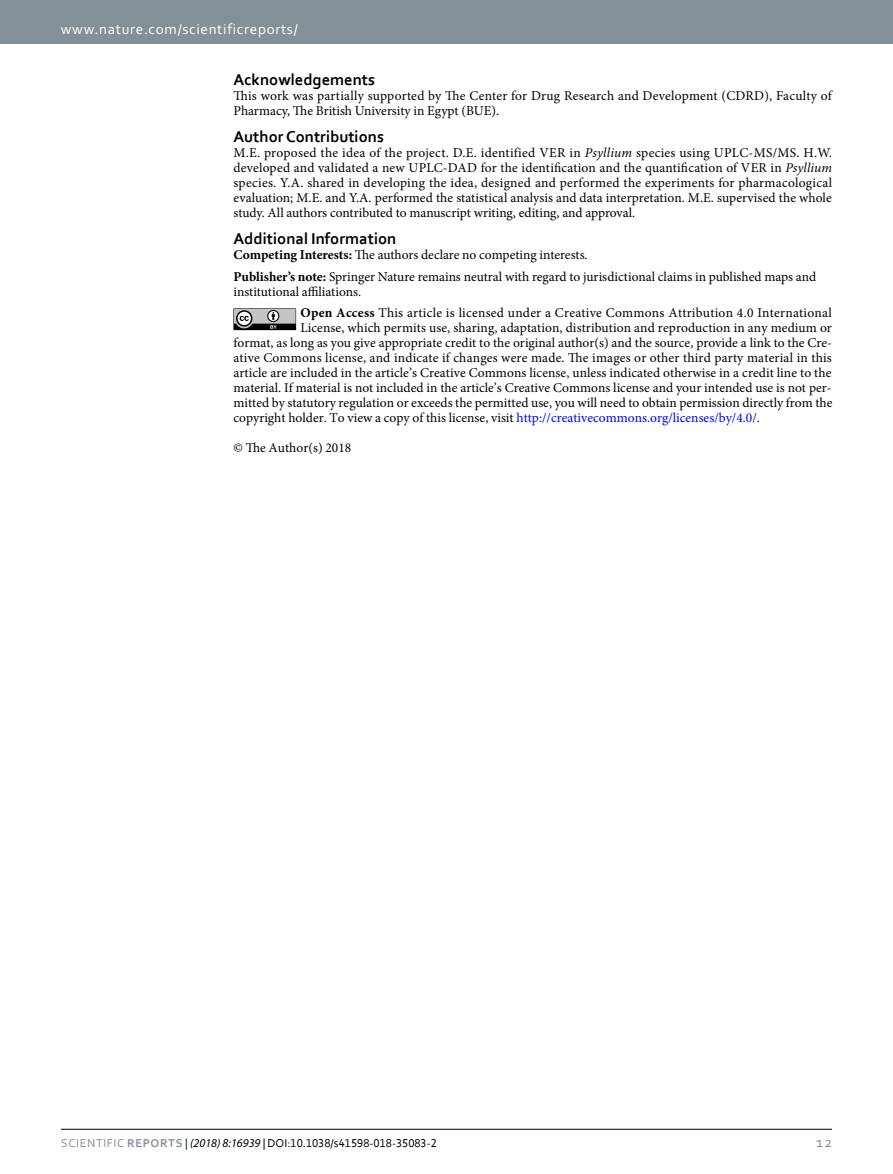
<style>
.page{position:relative;width:893px;height:1174px;background:#fff}
.page>*{position:absolute;margin:0;border:0;box-sizing:border-box;transform-origin:0 0}
.t1{font:700 16.5px "Corbel";color:#000}
.t2{font:15px "Corbel 2";letter-spacing:.045em;color:#fff}
.t3{font:15px "Corbel 2";color:#839097}
.t4{font:13.5px/15px "Minion Pro";color:#000}
.t5{font:13.5px/21.8px "Minion Pro";letter-spacing:.02em;color:#000}
.t6{font:12px "Corbel";color:#000}
.s1{font-style:italic}
.s2{font-weight:700}
.s3{color:#00f}
.s4{font-family:"Corbel 2";color:#839097}
.s5{font-family:"Corbel Bold 2";color:#839097}
.s6{font-family:"Corbel 2"}
.s7{font-family:"Myriad Pro";font-style:italic}
</style>
<div class="page">
<div style="left:0;top:0;width:893px;height:43px;background:#839097"></div>
<hr style="left:61px;top:1129px;width:771px;height:1px;background:#000">
<svg style="left:233px;top:308px;width:63px;height:22px"></svg>
<p class="t2" style="left:61px;top:19px;width:238px">www.nature.com/scientificreports/</p>
<p class="t1" style="left:233px;top:69px;width:143px">Acknowledgements</p>
<p class="t4" style="left:233px;top:88px;width:600px">This work was partially supported by The Center for Drug Research and Development (CDRD), Faculty of<br>Pharmacy, The British University in Egypt (BUE).</p>
<p class="t1" style="left:233px;top:126px;width:152px">Author Contributions</p>
<p class="t4" style="left:233px;top:145px;width:600px;text-align:justify">M.E. proposed the idea of the project. D.E. identified VER in <span class="s1">Psyllium</span> species using UPLC-MS/MS. H.W. developed and validated a new UPLC-DAD for the identification and the quantification of VER in <span class="s1">Psyllium </span>species. Y.A. shared in developing the idea, designed and performed the experiments for pharmacological evaluation; M.E. and Y.A. performed the statistical analysis and data interpretation. M.E. supervised the whole study. All authors contributed to manuscript writing, editing, and approval.</p>
<p class="t1" style="left:233px;top:228px;width:164px">Additional Information</p>
<p class="t4" style="left:233px;top:244px;width:584px;line-height:21.8px"><span class="s2">Competing Interests:</span> The authors declare no competing interests.<br><span class="s2">Publisher’s note:</span> Springer Nature remains neutral with regard to jurisdictional claims in published maps and</p>
<p class="t5" style="left:301px;top:280px;width:533px;text-indent:-67px">institutional affiliations.<br><span class="s2">Open Access</span> This article is licensed under a Creative Commons Attribution 4.0 International</p>
<p class="t4" style="left:233px;top:321px;width:601px;text-align:justify;text-indent:67px">License, which permits use, sharing, adaptation, distribution and reproduction in any medium or format, as long as you give appropriate credit to the original author(s) and the source, provide a link to the Cre&shy;ative Commons license, and indicate if changes were made. The images or other third party material in this article are included in the article’s Creative Commons license, unless indicated otherwise in a credit line to the material. If material is not included in the article’s Creative Commons license and your intended use is not per&shy;mitted by statutory regulation or exceeds the permitted use, you will need to obtain permission directly from the copyright holder. To view a copy of this license, visit <span class="s3">http://creativecommons.org/licenses/by/4.0/</span>.</p>
<p class="t4" style="left:233px;top:440px;width:119px">© The Author(s) 2018</p>
<p class="t6" style="left:61px;top:1135px;width:377px"><span class="s4">SCiEnTiFiC</span> <span class="s5">REPORTS</span> <span class="s6">|</span> <span class="s7">(2018) 8:16939</span> | DOI:10.1038/s41598-018-35083-2</p>
<p class="t3" style="left:816px;top:1132px;width:17px">12</p>
</div>
